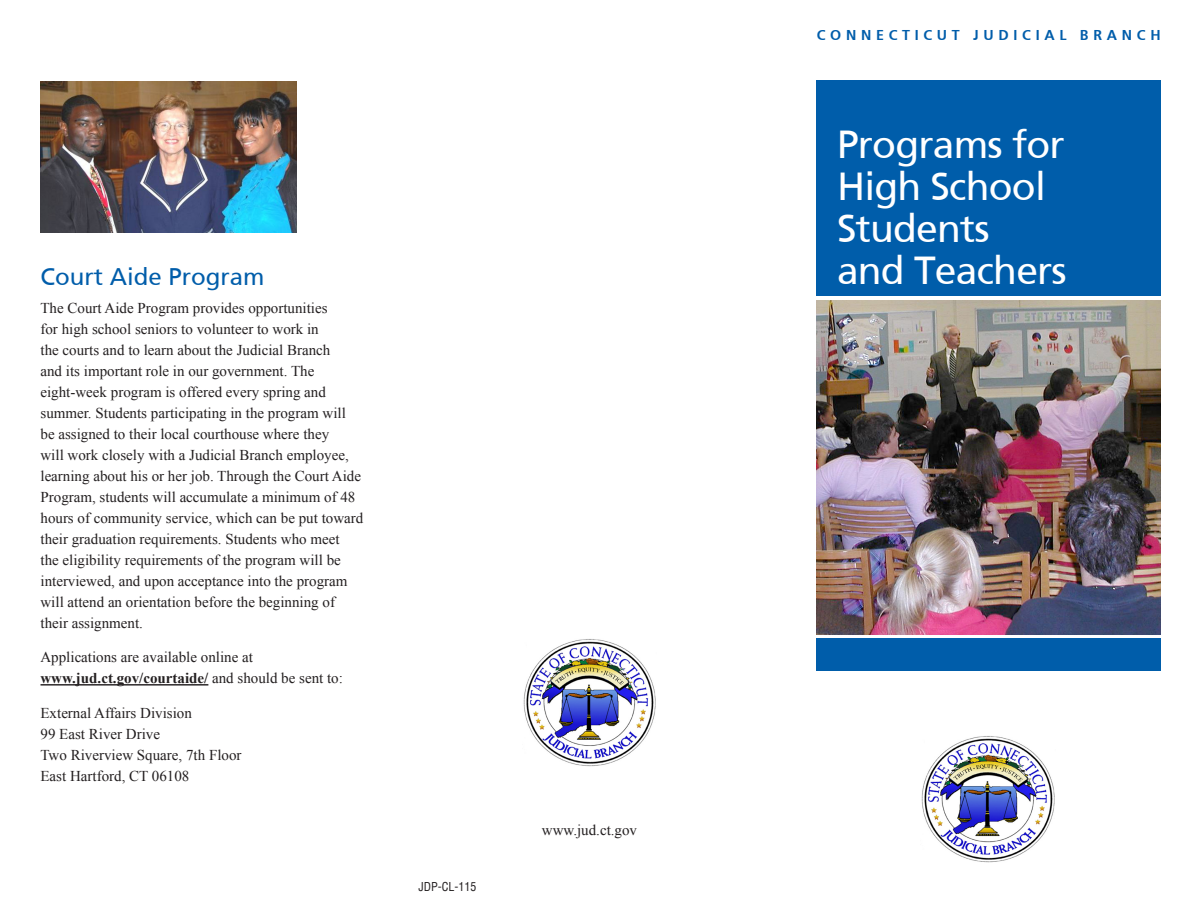
<style>
.page{position:relative;width:1188px;height:918px;background:#fff}
.page>*{position:absolute;margin:0;border:0;box-sizing:border-box;transform-origin:0 0}
.t1{font:39px/42px "Frutiger SAIN Rmv 1 Roman";letter-spacing:-.02em;color:#fff}
.Subhead{font:24px "Frutiger SAIN Rmv 1 Roman";color:#005daa}
.Bodycopy{font:15px/21px "Times New Roman";color:#231f20}
.t2{font:700 14.25px "Frutiger SAIN Bdv 1";letter-spacing:.33em;color:#005daa}
.t3{font:condensed 12px "Helvetica";color:#231f20}
.s1{font-weight:700}
</style>
<div class="page">
<div style="left:817px;top:81px;width:344px;height:215px;background:#005daa"></div>
<img style="left:921px;top:736px;width:134px;height:127px">
<img style="left:817px;top:300px;width:344px;height:334px">
<div style="left:817px;top:639px;width:344px;height:32px;background:#005daa"></div>
<img style="left:523px;top:639px;width:133px;height:128px">
<hr style="left:40px;top:684px;width:168px;height:2px;background:#231f20">
<img style="left:40px;top:81px;width:257px;height:152px">
<p class="Subhead" style="left:40px;top:262px;width:226px">Court Aide Program</p>
<p class="Bodycopy" style="left:40px;top:297px;width:324px">The Court Aide Program provides opportunities<br>for high school seniors to volunteer to work in<br>the courts and to learn about the Judicial Branch<br>and its important role in our government. The eight-week program is offered every spring and summer. Students participating in the program will be assigned to their local courthouse where they<br>will work closely with a Judicial Branch employee, learning about his or her job. Through the Court Aide Program, students will accumulate a minimum of 48 hours of community service, which can be put toward their graduation requirements. Students who meet<br>the eligibility requirements of the program will be interviewed, and upon acceptance into the program will attend an orientation before the beginning of their assignment.</p>
<p class="Bodycopy" style="left:40px;top:646px;width:304px">Applications are available online at <span class="s1">www.jud.ct.gov/courtaide/</span> and should be sent to:</p>
<p class="Bodycopy" style="left:40px;top:702px;width:203px">External Affairs Division<br>99 East River Drive<br>Two Riverview Square, 7th Floor<br>East Hartford, CT 06108</p>
<p class="t3" style="left:418px;top:879px;width:59px">JDP-CL-115</p>
<p class="Bodycopy" style="left:542px;top:820px;width:97px">www.jud.ct.gov</p>
<p class="t2" style="left:817px;top:27px;width:345px">CONNECTICUT JUDICIAL BRANCH</p>
<p class="t1" style="left:837px;top:125px;width:231px">Programs for<br>High School<br>Students and Teachers</p>
</div>
